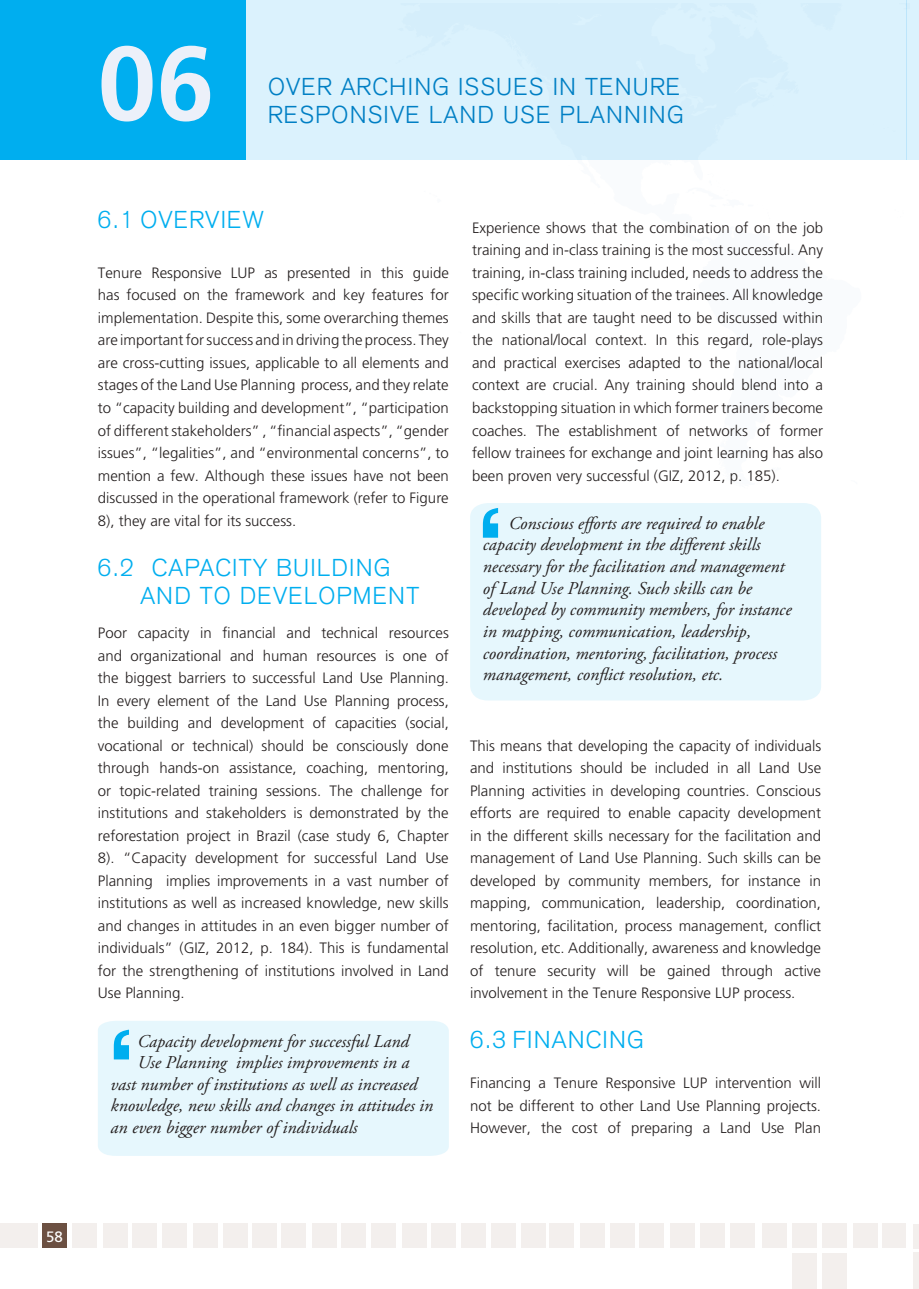
<style>
.page{position:relative;width:919px;height:1289px;background:#fff}
.page>*{position:absolute;margin:0;border:0;box-sizing:border-box;transform-origin:0 0}
.t1{font:700 105px "Frutiger";color:#ecf0f9}
.t2{font:300 60px "Rockwell";color:#fff}
.t3{font:300 24px/28.8px "Akzidenz Grotesk";letter-spacing:.05em;color:#00aeef}
.t4{font:300 24px/28.8px "Akzidenz Grotesk";letter-spacing:.05em;color:#007fc4}
.t5{font:italic 18px/21.6px "Adobe Garamond Pro";color:#241f1f}
.t6{font:300 15px/22.5px "Frutiger";color:#241f1f;text-align:justify}
.t7{font:15px "Frutiger";color:#fff}
</style>
<div class="page">
<div style="left:906px;top:0;width:12px;height:159px;background:#dbf2fd"></div>
<div style="left:0;top:0;width:906px;height:159px;background:#dbf2fd"></div>
<div style="left:0;top:1223px;width:37px;height:25px;background:#f3efed"></div>
<div style="left:193px;top:1223px;width:25px;height:25px;background:#f3efed"></div>
<div style="left:402px;top:1223px;width:24px;height:25px;background:#f3efed"></div>
<div style="left:670px;top:1223px;width:25px;height:25px;background:#f3efed"></div>
<div style="left:223px;top:1223px;width:24px;height:25px;background:#f3efed"></div>
<div style="left:491px;top:1223px;width:25px;height:25px;background:#f3efed"></div>
<div style="left:431px;top:1223px;width:25px;height:25px;background:#f3efed"></div>
<div style="left:700px;top:1223px;width:24px;height:25px;background:#f3efed"></div>
<div style="left:72px;top:1223px;width:25px;height:25px;background:#f3efed"></div>
<div style="left:281px;top:1223px;width:24px;height:25px;background:#f3efed"></div>
<div style="left:549px;top:1223px;width:25px;height:25px;background:#f3efed"></div>
<div style="left:252px;top:1223px;width:25px;height:25px;background:#f3efed"></div>
<div style="left:521px;top:1223px;width:24px;height:25px;background:#f3efed"></div>
<div style="left:461px;top:1223px;width:25px;height:25px;background:#f3efed"></div>
<div style="left:729px;top:1223px;width:25px;height:25px;background:#f3efed"></div>
<div style="left:103px;top:1223px;width:25px;height:25px;background:#f3efed"></div>
<div style="left:311px;top:1223px;width:25px;height:25px;background:#f3efed"></div>
<div style="left:580px;top:1223px;width:25px;height:25px;background:#f3efed"></div>
<div style="left:132px;top:1223px;width:25px;height:25px;background:#f3efed"></div>
<div style="left:341px;top:1223px;width:25px;height:25px;background:#f3efed"></div>
<div style="left:610px;top:1223px;width:24px;height:25px;background:#f3efed"></div>
<div style="left:162px;top:1223px;width:25px;height:25px;background:#f3efed"></div>
<div style="left:371px;top:1223px;width:24px;height:25px;background:#f3efed"></div>
<div style="left:639px;top:1223px;width:25px;height:25px;background:#f3efed"></div>
<div style="left:762px;top:1223px;width:25px;height:25px;background:#f3efed"></div>
<div style="left:792px;top:1223px;width:24px;height:25px;background:#f3efed"></div>
<div style="left:792px;top:1253px;width:24px;height:35px;background:#f3efed"></div>
<div style="left:821px;top:1223px;width:25px;height:25px;background:#f3efed"></div>
<div style="left:821px;top:1253px;width:25px;height:35px;background:#f3efed"></div>
<div style="left:852px;top:1223px;width:25px;height:25px;background:#f3efed"></div>
<div style="left:882px;top:1223px;width:24px;height:25px;background:#f3efed"></div>
<div style="left:42px;top:1223px;width:25px;height:25px;background:#6c5042"></div>
<div style="left:913px;top:1252px;width:5px;height:36px;background:#f3efed"></div>
<div style="left:913px;top:1223px;width:5px;height:25px;background:#f3efed"></div>
<div style="left:0;top:0;width:245px;height:159px;background:#00aeef"></div>
<div style="left:98px;top:1021px;width:351px;height:134px;background:#e6f7fd"></div>
<div style="left:470px;top:503px;width:351px;height:197px;background:#e6f7fd"></div>
<svg style="left:483px;top:508px;width:15px;height:29px"></svg>
<svg style="left:114px;top:1029px;width:15px;height:30px"></svg>
<h1 class="t1" style="left:98px;top:22px;width:118px">06</h1>
<h2 class="t2" style="left:42px;top:50px;width:171px">PART I</h2>
<h3 class="t4" style="left:268px;top:72px;width:417px">OVER ARCHING ISSUES IN TENURE<br>RESPONSIVE LAND USE PLANNING</h3>
<h3 class="t3" style="left:98px;top:206px;width:167px">6.1 OVERVIEW</h3>
<p class="t6" style="left:98px;top:261px;width:352px">Tenure Responsive LUP as presented in this guide has focused on the framework and key features for implementation. Despite this, some overarching themes are important for success and in driving the process. They are cross-cutting issues, applicable to all elements and stages of the Land Use Planning process, and they relate to “capacity building and development”, “participation of different stakeholders” , “financial aspects”, “gender issues”, “legalities”, and “environmental concerns”, to mention a few. Although these issues have not been discussed in the operational framework (refer to Figure 8), they are vital for its success.</p>
<h3 class="t3" style="left:140px;top:553px;width:280px;text-indent:-43px">6.2 CAPACITY BUILDING<br>AND TO DEVELOPMENT</h3>
<p class="t6" style="left:98px;top:621px;width:352px">Poor capacity in financial and technical resources and organizational and human resources is one of the biggest barriers to successful Land Use Planning.<br>In every element of the Land Use Planning process, the building and development of capacities (social, vocational or technical) should be consciously done through hands-on assistance, coaching, mentoring, or topic-related training sessions. The challenge for institutions and stakeholders is demonstrated by the reforestation project in Brazil (case study 6, Chapter 8). “Capacity development for successful Land Use Planning implies improvements in a vast number of institutions as well as increased knowledge, new skills and changes in attitudes in an even bigger number of individuals” (GIZ, 2012, p. 184). This is fundamental for the strengthening of institutions involved in Land Use Planning.</p>
<p class="t5" style="left:137px;top:1030px;width:273px">Capacity development for successful Land</p>
<p class="t5" style="left:137px;top:1052px;width:273px">Use Planning implies improvements in a</p>
<p class="t5" style="left:111px;top:1073px;width:308px">vast number of institutions as well as increased</p>
<p class="t5" style="left:111px;top:1095px;width:324px">knowledge, new skills and changes in attitudes in</p>
<p class="t5" style="left:111px;top:1116px;width:248px">an even bigger number of individuals</p>
<p class="t6" style="left:472px;top:216px;width:352px">Experience shows that the combination of on the job training and in-class training is the most successful. Any training, in-class training included, needs to address the specific working situation of the trainees. All knowledge and skills that are taught need to be discussed within the national/local context. In this regard, role-plays and practical exercises adapted to the national/local context are crucial. Any training should blend into a backstopping situation in which former trainers become coaches. The establishment of networks of former fellow trainees for exchange and joint learning has also been proven very successful (GIZ, 2012, p. 185).</p>
<p class="t5" style="left:483px;top:513px;width:310px;text-indent:26px">Conscious efforts are required to enable capacity development in the different skills necessary for the facilitation and management of Land Use Planning. Such skills can be developed by community members, for instance in mapping, communication, leadership, coordination, mentoring, facilitation, process management, conflict resolution, etc.</p>
<p class="t6" style="left:470px;top:734px;width:352px">This means that developing the capacity of individuals and institutions should be included in all Land Use Planning activities in developing countries. Conscious efforts are required to enable capacity development in the different skills necessary for the facilitation and management of Land Use Planning. Such skills can be developed by community members, for instance in mapping, communication, leadership, coordination, mentoring, facilitation, process management, conflict resolution, etc. Additionally, awareness and knowledge of tenure security will be gained through active involvement in the Tenure Responsive LUP process.</p>
<h3 class="t3" style="left:470px;top:1025px;width:175px">6.3 FINANCING</h3>
<p class="t6" style="left:470px;top:1071px;width:352px">Financing a Tenure Responsive LUP intervention will not be different to other Land Use Planning projects.<br>However, the cost of preparing a Land Use Plan</p>
<p class="t7" style="left:46px;top:1227px;width:18px">58</p>
</div>
